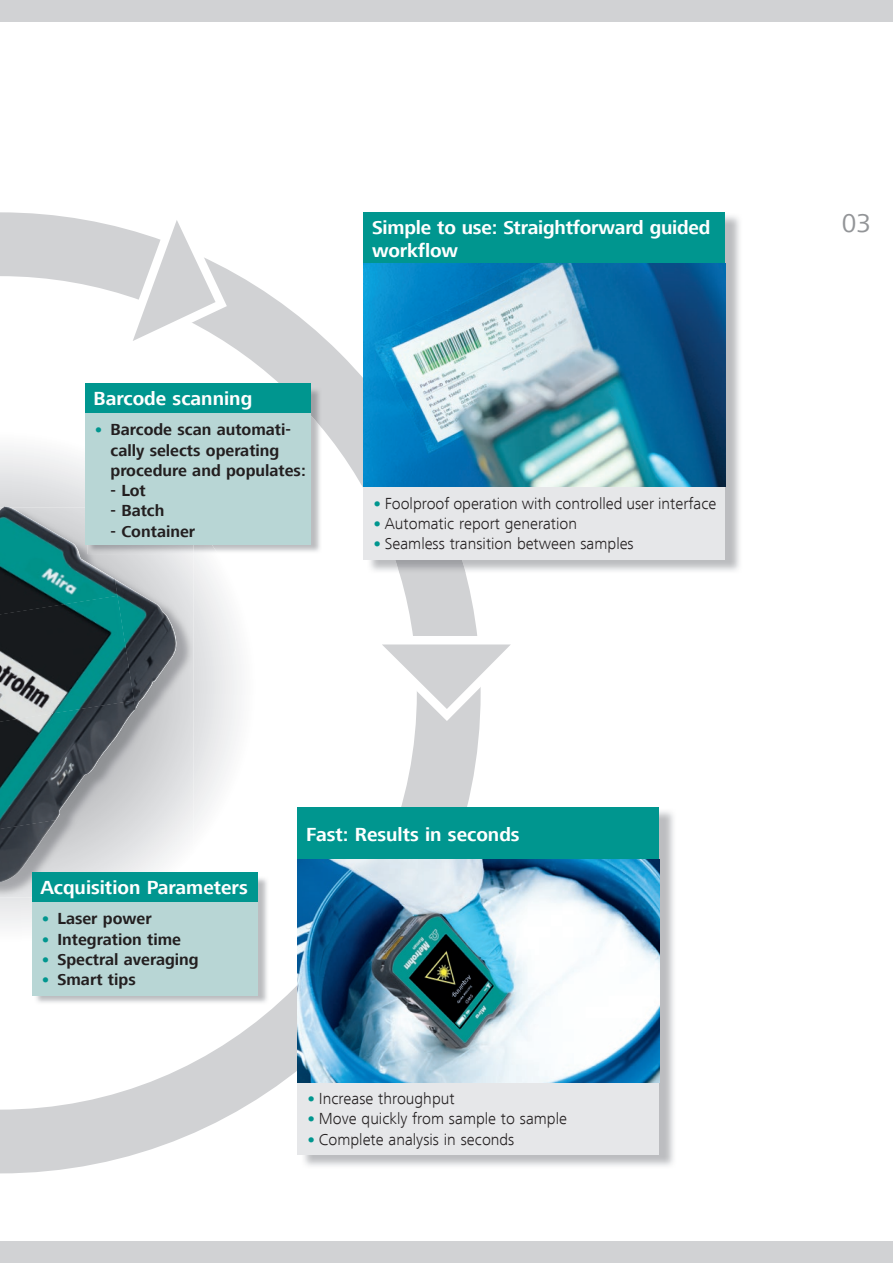
<style>
.page{position:relative;width:893px;height:1263px;background:#fff}
.page>*{position:absolute;margin:0;border:0;box-sizing:border-box;transform-origin:0 0}
.t1{font:27px "Frutiger Next LT";color:#939598}
.t2{font:700 19.5px/23.2px "Frutiger Next LT";color:#fff}
.t3{font:300 16.5px "Frutiger Next LT";color:#231f20}
.t4{font:700 16.5px/20.2px "Frutiger Next LT";color:#231f20}
.s1{font-weight:800;color:#00968f}
</style>
<div class="page">
<div style="left:0;top:1242px;width:893px;height:21px;background:#d1d2d4"></div>
<div style="left:0;top:0;width:893px;height:21px;background:#d1d2d4"></div>
<svg style="left:227px;top:255px;width:250px;height:381px"></svg>
<svg style="left:0;top:721px;width:481px;height:452px"></svg>
<svg style="left:0;top:212px;width:227px;height:131px"></svg>
<svg style="left:382px;top:644px;width:129px;height:77px"></svg>
<svg style="left:0;top:448px;width:255px;height:494px"></svg>
<img style="left:0;top:554px;width:193px;height:344px">
<img style="left:0;top:507px;width:118px;height:89px">
<img style="left:115px;top:579px;width:61px;height:130px">
<img style="left:0;top:596px;width:134px;height:104px">
<img style="left:0;top:700px;width:136px;height:129px">
<img style="left:0;top:820px;width:56px;height:62px">
<img style="left:301px;top:811px;width:373px;height:357px">
<div style="left:298px;top:808px;width:361px;height:51px;background:#00968f"></div>
<div style="left:298px;top:1082px;width:361px;height:72px;background:#e6e7e9"></div>
<img style="left:298px;top:859px;width:361px;height:223px">
<img style="left:466px;top:216px;width:274px;height:357px">
<img style="left:367px;top:559px;width:99px;height:14px">
<div style="left:364px;top:213px;width:361px;height:51px;background:#00968f"></div>
<div style="left:364px;top:487px;width:361px;height:72px;background:#e6e7e9"></div>
<img style="left:364px;top:264px;width:361px;height:223px">
<img style="left:218px;top:428px;width:104px;height:126px">
<img style="left:310px;top:387px;width:12px;height:41px">
<img style="left:87px;top:544px;width:106px;height:10px">
<div style="left:85px;top:387px;width:225px;height:157px;background:#b8d6d5"></div>
<div style="left:85px;top:383px;width:225px;height:29px;background:#00968f"></div>
<img style="left:34px;top:876px;width:235px;height:129px">
<div style="left:32px;top:876px;width:225px;height:119px;background:#b8d6d5"></div>
<div style="left:32px;top:872px;width:225px;height:29px;background:#00968f"></div>
<p class="t2" style="left:94px;top:387px;width:160px">Barcode scanning</p>
<p class="t4" style="left:111px;top:420px;width:197px;text-indent:-17px"><span class="s1">•</span> Barcode scan automati&shy;cally selects operating procedure and populates:</p>
<p class="t4" style="left:111px;top:480px;width:37px">- Lot</p>
<p class="t4" style="left:111px;top:501px;width:55px">- Batch</p>
<p class="t4" style="left:111px;top:521px;width:86px">- Container</p>
<p class="t2" style="left:372px;top:215px;width:340px">Simple to use: Straightforward guided workflow</p>
<p class="t3" style="left:372px;top:494px;width:346px"><span class="s1">•</span> Foolproof operation with controlled user interface</p>
<p class="t3" style="left:372px;top:514px;width:206px"><span class="s1">•</span> Automatic report generation</p>
<p class="t3" style="left:372px;top:535px;width:263px"><span class="s1">•</span> Seamless transition between samples</p>
<p class="t2" style="left:40px;top:876px;width:209px">Acquisition Parameters</p>
<p class="t4" style="left:40px;top:909px;width:113px"><span class="s1">•</span> Laser power</p>
<p class="t4" style="left:40px;top:929px;width:142px"><span class="s1">•</span> Integration time</p>
<p class="t4" style="left:40px;top:949px;width:160px"><span class="s1">•</span> Spectral averaging</p>
<p class="t4" style="left:40px;top:969px;width:97px"><span class="s1">•</span> Smart tips</p>
<p class="t2" style="left:306px;top:822px;width:215px">Fast: Results in seconds</p>
<p class="t3" style="left:306px;top:1089px;width:150px"><span class="s1">•</span> Increase throughput</p>
<p class="t3" style="left:306px;top:1110px;width:262px"><span class="s1">•</span> Move quickly from sample to sample</p>
<p class="t3" style="left:306px;top:1130px;width:210px"><span class="s1">•</span> Complete analysis in seconds</p>
<h1 class="t1" style="left:842px;top:208px;width:31px">03</h1>
</div>
